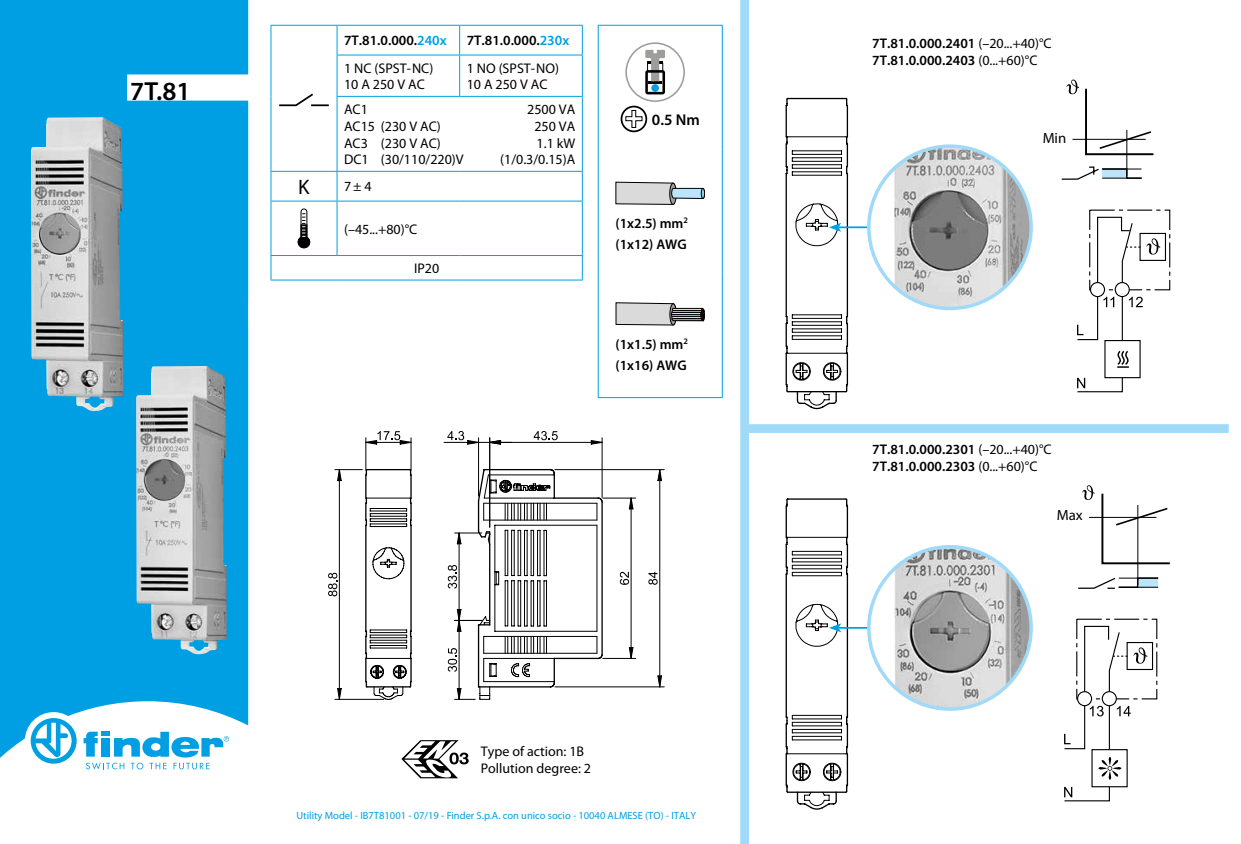
<style>
.page{position:relative;width:1241px;height:844px;background:#fff}
.page>*{position:absolute;margin:0;border:0;box-sizing:border-box;transform-origin:0 0}
.t1{font:600 26.25px "Myriad Pro";color:#000}
.t2{font:21px "Myriad Pro";color:#000}
.t3{font:600 15.75px "Myriad Pro";color:#000}
.t4{font:14.88px "Myriad Pro";color:#000}
.t5{font:600 14px/16.8px "Myriad Pro";color:#000}
.t6{font:14px/16.8px "Myriad Pro";color:#000}
.t7{font:10.5px "Myriad Pro";color:#009fe3}
.s1{color:#009fe3}
.s2{font-weight:400}
</style>
<div class="page">
<div style="left:0;top:0;width:248px;height:758px;background:#009fe3"></div>
<svg style="left:787px;top:97px;width:63px;height:313px"></svg>
<hr style="left:838px;top:226px;width:30px;height:2px;background:#009fe3">
<svg style="left:785px;top:98px;width:62px;height:311px"></svg>
<hr style="left:478px;top:437px;width:1px;height:59px;background:#000">
<svg style="left:447px;top:431px;width:31px;height:13px"></svg>
<hr style="left:444px;top:442px;width:67px;height:1px;background:#000">
<hr style="left:489px;top:437px;width:1px;height:90px;background:#000">
<hr style="left:601px;top:437px;width:1px;height:60px;background:#000">
<svg style="left:533px;top:431px;width:24px;height:9px"></svg>
<svg style="left:489px;top:440px;width:11px;height:4px"></svg>
<svg style="left:591px;top:440px;width:11px;height:4px"></svg>
<hr style="left:489px;top:442px;width:113px;height:1px;background:#000">
<hr style="left:365px;top:437px;width:1px;height:33px;background:#000">
<hr style="left:410px;top:437px;width:1px;height:33px;background:#000">
<svg style="left:365px;top:431px;width:46px;height:13px"></svg>
<hr style="left:366px;top:442px;width:45px;height:1px;background:#000">
<svg style="left:328px;top:468px;width:275px;height:231px"></svg>
<hr style="left:458px;top:620px;width:1px;height:79px;background:#000">
<hr style="left:602px;top:497px;width:33px;height:1px;background:#000">
<hr style="left:602px;top:658px;width:33px;height:1px;background:#000">
<svg style="left:619px;top:571px;width:10px;height:13px"></svg>
<svg style="left:629px;top:497px;width:4px;height:12px"></svg>
<svg style="left:629px;top:647px;width:4px;height:11px"></svg>
<hr style="left:630px;top:498px;width:1px;height:160px;background:#000">
<hr style="left:555px;top:469px;width:109px;height:1px;background:#000">
<hr style="left:555px;top:686px;width:109px;height:1px;background:#000">
<svg style="left:648px;top:571px;width:9px;height:13px"></svg>
<svg style="left:657px;top:469px;width:4px;height:11px"></svg>
<svg style="left:657px;top:675px;width:4px;height:12px"></svg>
<hr style="left:659px;top:469px;width:1px;height:217px;background:#000">
<img style="left:893px;top:147px;width:137px;height:161px">
<div style="left:867px;top:144px;width:165px;height:166px;border:4px solid #a1daf8;border-radius:50%"></div>
<div style="left:740px;top:0;width:8px;height:843px;background:#a1daf8"></div>
<div style="left:744px;top:424px;width:484px;height:9px;background:#a1daf8"></div>
<svg style="left:813px;top:506px;width:37px;height:304px"></svg>
<hr style="left:838px;top:626px;width:30px;height:2px;background:#009fe3">
<svg style="left:785px;top:498px;width:63px;height:311px"></svg>
<img style="left:894px;top:546px;width:136px;height:162px">
<div style="left:867px;top:545px;width:165px;height:165px;border:4px solid #a1daf8;border-radius:50%"></div>
<div style="left:1088px;top:209px;width:82px;height:81px;border:1px dashed #000"></div>
<div style="left:1139px;top:233px;width:26px;height:28px;background:#fff;border:1px solid #000"></div>
<hr style="left:1126px;top:130px;width:1px;height:46px;background:#000">
<svg style="left:1061px;top:166px;width:81px;height:14px"></svg>
<svg style="left:1066px;top:79px;width:88px;height:77px"></svg>
<hr style="left:1072px;top:139px;width:73px;height:1px;background:#000">
<svg style="left:1077px;top:216px;width:82px;height:176px"></svg>
<div style="left:1076px;top:618px;width:81px;height:81px;border:1px dashed #000"></div>
<div style="left:1126px;top:641px;width:26px;height:29px;background:#fff;border:1px solid #000"></div>
<hr style="left:1137px;top:505px;width:1px;height:80px;background:#000">
<svg style="left:1100px;top:493px;width:69px;height:72px"></svg>
<svg style="left:1078px;top:576px;width:81px;height:13px"></svg>
<hr style="left:1088px;top:517px;width:68px;height:1px;background:#000">
<svg style="left:1064px;top:625px;width:82px;height:176px"></svg>
<svg style="left:1082px;top:485px;width:12px;height:15px"></svg>
<hr style="left:270px;top:25px;width:67px;height:1px;background:#009fe3">
<svg style="left:270px;top:26px;width:1px;height:29px"></svg>
<hr style="left:337px;top:25px;width:122px;height:1px;background:#009fe3">
<svg style="left:336px;top:26px;width:1px;height:29px"></svg>
<hr style="left:459px;top:25px;width:123px;height:1px;background:#009fe3">
<svg style="left:459px;top:26px;width:1px;height:29px"></svg>
<svg style="left:582px;top:26px;width:1px;height:29px"></svg>
<hr style="left:270px;top:55px;width:1px;height:41px;background:#009fe3">
<hr style="left:336px;top:55px;width:123px;height:1px;background:#009fe3">
<hr style="left:336px;top:55px;width:1px;height:41px;background:#009fe3">
<hr style="left:459px;top:55px;width:123px;height:1px;background:#009fe3">
<hr style="left:459px;top:55px;width:1px;height:41px;background:#009fe3">
<hr style="left:582px;top:55px;width:1px;height:41px;background:#009fe3">
<hr style="left:270px;top:96px;width:1px;height:75px;background:#009fe3">
<hr style="left:336px;top:96px;width:123px;height:1px;background:#009fe3">
<hr style="left:336px;top:97px;width:1px;height:74px;background:#009fe3">
<hr style="left:459px;top:96px;width:123px;height:1px;background:#009fe3">
<hr style="left:582px;top:97px;width:1px;height:74px;background:#009fe3">
<hr style="left:270px;top:171px;width:67px;height:1px;background:#009fe3">
<svg style="left:270px;top:172px;width:1px;height:29px"></svg>
<hr style="left:337px;top:171px;width:122px;height:1px;background:#009fe3">
<svg style="left:336px;top:172px;width:1px;height:29px"></svg>
<hr style="left:459px;top:171px;width:123px;height:1px;background:#009fe3">
<svg style="left:582px;top:172px;width:1px;height:29px"></svg>
<hr style="left:270px;top:201px;width:67px;height:1px;background:#009fe3">
<hr style="left:270px;top:201px;width:1px;height:54px;background:#009fe3">
<hr style="left:337px;top:201px;width:122px;height:1px;background:#009fe3">
<hr style="left:336px;top:201px;width:1px;height:54px;background:#009fe3">
<hr style="left:459px;top:201px;width:123px;height:1px;background:#009fe3">
<hr style="left:582px;top:201px;width:1px;height:54px;background:#009fe3">
<hr style="left:270px;top:255px;width:67px;height:1px;background:#009fe3">
<svg style="left:270px;top:256px;width:1px;height:23px"></svg>
<hr style="left:337px;top:255px;width:122px;height:1px;background:#009fe3">
<hr style="left:459px;top:255px;width:123px;height:1px;background:#009fe3">
<svg style="left:582px;top:256px;width:1px;height:23px"></svg>
<hr style="left:270px;top:279px;width:67px;height:1px;background:#009fe3">
<hr style="left:337px;top:279px;width:122px;height:1px;background:#009fe3">
<hr style="left:459px;top:279px;width:123px;height:1px;background:#009fe3">
<svg style="left:279px;top:93px;width:50px;height:14px"></svg>
<svg style="left:298px;top:208px;width:12px;height:40px"></svg>
<img style="left:31px;top:117px;width:92px;height:296px">
<img style="left:136px;top:366px;width:91px;height:288px">
<div style="left:25px;top:712px;width:57px;height:57px;background:#fff;border-radius:50%"></div>
<svg style="left:31px;top:717px;width:46px;height:46px"></svg>
<svg style="left:84px;top:731px;width:145px;height:38px"></svg>
<hr style="left:597px;top:25px;width:125px;height:1px;background:#009fe3">
<hr style="left:597px;top:26px;width:1px;height:123px;background:#009fe3">
<hr style="left:721px;top:26px;width:1px;height:123px;background:#009fe3">
<hr style="left:597px;top:149px;width:1px;height:124px;background:#009fe3">
<hr style="left:721px;top:149px;width:1px;height:124px;background:#009fe3">
<hr style="left:597px;top:273px;width:1px;height:124px;background:#009fe3">
<hr style="left:721px;top:273px;width:1px;height:124px;background:#009fe3">
<hr style="left:597px;top:397px;width:125px;height:1px;background:#009fe3">
<div style="left:625px;top:42px;width:59px;height:60px;border:2px solid #9d9d9c;border-radius:50%"></div>
<svg style="left:645px;top:50px;width:20px;height:44px"></svg>
<div style="left:620px;top:106px;width:27px;height:26px;border:2px solid #000;border-radius:50%"></div>
<svg style="left:625px;top:110px;width:17px;height:18px"></svg>
<svg style="left:615px;top:182px;width:89px;height:22px;background:#c4c9cc"></svg>
<div style="left:700px;top:188px;width:4px;height:11px;border:1px solid #000;border-radius:50%"></div>
<svg style="left:615px;top:302px;width:89px;height:23px;background:#afb2b4"></svg>
<svg style="left:401px;top:740px;width:67px;height:38px"></svg>
<h1 class="t1" style="left:130px;top:75px;width:62px">7T.81</h1>
<p class="t5" style="left:344px;top:32px;width:104px">7T.81.0.000.<span class="s1">240x</span></p>
<p class="t5" style="left:466px;top:32px;width:104px">7T.81.0.000.<span class="s1">230x</span></p>
<p class="t6" style="left:344px;top:59px;width:91px">1 NC (SPST-NC)<br>10 A 250 V AC</p>
<p class="t6" style="left:466px;top:59px;width:94px">1 NO (SPST-NO)<br>10 A 250 V AC</p>
<p class="t6" style="left:344px;top:100px;width:25px">AC1</p>
<p class="t6" style="left:527px;top:100px;width:50px">2500 VA</p>
<p class="t6" style="left:344px;top:117px;width:98px">AC15 (230 V AC)</p>
<p class="t6" style="left:534px;top:117px;width:42px">250 VA</p>
<p class="t6" style="left:344px;top:134px;width:98px">AC3 (230 V AC)</p>
<p class="t6" style="left:536px;top:134px;width:40px">1.1 kW</p>
<p class="t6" style="left:344px;top:151px;width:121px">DC1 (30/110/220)V</p>
<p class="t6" style="left:500px;top:151px;width:77px">(1/0.3/0.15)A</p>
<h2 class="t2" style="left:298px;top:174px;width:13px">K</h2>
<p class="t6" style="left:344px;top:178px;width:29px">7± 4</p>
<p class="t6" style="left:344px;top:220px;width:75px">(–45...+80)°C</p>
<p class="t6" style="left:414px;top:260px;width:27px">IP20</p>
<p class="t3" style="left:652px;top:109px;width:49px">0.5 Nm</p>
<p class="t5" style="left:615px;top:212px;width:74px;line-height:21px">(1x2.5) mm<sup>2 </sup>(1x12) AWG</p>
<p class="t5" style="left:615px;top:333px;width:74px;line-height:21px">(1x1.5) mm<sup>2 </sup>(1x16) AWG</p>
<p class="t6" style="left:481px;top:742px;width:112px">Type of action: 1B<br>Pollution degree: 2</p>
<p class="t7" style="left:296px;top:809px;width:401px">Utility Model - IB7T81001 - 07/19 - Finder S.p.A. con unico socio - 10040 ALMESE (TO) - ITALY</p>
<p class="t5" style="left:872px;top:34px;width:181px">7T.81.0.000.2401 <span class="s2">(–20...+40)°C<br></span>7T.81.0.000.2403 <span class="s2">(0...+60)°C</span></p>
<p class="t4" style="left:1042px;top:129px;width:25px">Min</p>
<p class="t5" style="left:872px;top:440px;width:181px">7T.81.0.000.2301 <span class="s2">(–20...+40)°C<br></span>7T.81.0.000.2303 <span class="s2">(0...+60)°C</span></p>
<p class="t4" style="left:1056px;top:506px;width:27px">Max</p>
</div>
